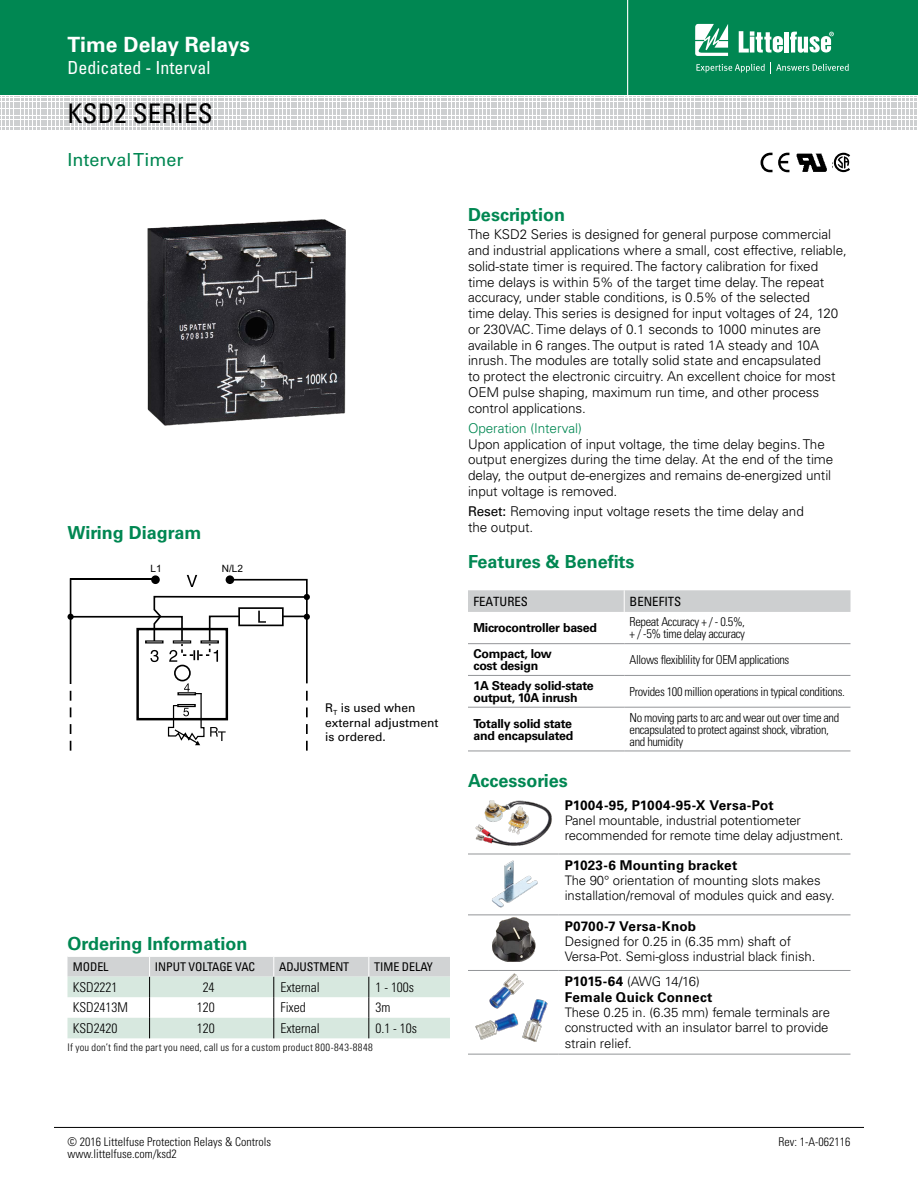
<style>
.page{position:relative;width:918px;height:1188px;background:#fff}
.page>*{position:absolute;margin:0;border:0;box-sizing:border-box;transform-origin:0 0}
.t1{font:condensed 27px "Univers LT Std";letter-spacing:.005em;color:#000}
.t2{font:700 21px "Univers LT Std";color:#fff}
.Facts_Subhead{font:700 18px "Univers LT Std";color:#008752}
.t3{font:condensed 18px "Univers LT Std";color:#fff}
.Title_text{font:18px "Univers LT Std";color:#008752}
.Body_text{font:300 13.5px/15.8px "Univers LT Std";letter-spacing:-.005em;color:#000}
.Ordering_Info_text{font:300 condensed 13.5px "Univers LT Std";letter-spacing:-.005em;color:#000}
.Acess_table_text{font:700 13.5px "Univers LT Std";letter-spacing:.02em;color:#000}
.Body_text-2{font:700 13.5px "Univers LT Std";letter-spacing:.015em;color:#000}
.Acess_table_text-2{font:300 13.2px/15px "Univers LT Std";letter-spacing:-.005em;color:#000}
.SubTitleTOC{font:condensed 12.75px "Univers LT Std";color:#000}
.Benefits_text{font:300 condensed 12.3px/12px "Univers LT Std";letter-spacing:-.03em;color:#000}
.features_text{font:700 12.3px/12px "Univers LT Std";letter-spacing:-.02em;color:#000}
.t4{font:300 condensed 12px "Univers LT Std";color:#000}
.Chart_Text{font:12px/14.4px "Univers LT Std";color:#000}
.Order_info_chart_hea{font:condensed 12px "Univers LT Std";letter-spacing:-.005em;color:#000}
.Ordering_Info_text-2{font:300 condensed 10.5px "Univers LT Std";letter-spacing:.025em;color:#000}
.t5{font:10.05px "Arial";color:#000}
.s1{color:#008752}
.s2{font-weight:400}
.s3{font-weight:700;font-size:13.5px}
</style>
<div class="page">
<div style="left:0;top:0;width:918px;height:95px;background:#008752"></div>
<svg style="left:0;top:96px;width:917px;height:34px"></svg>
<hr style="left:627px;top:0;width:1px;height:98px;background:#fff">
<svg style="left:695px;top:24px;width:33px;height:32px"></svg>
<div style="left:784px;top:32px;width:5px;height:21px;background:#fff"></div>
<svg style="left:790px;top:32px;width:44px;height:21px"></svg>
<svg style="left:739px;top:31px;width:44px;height:22px"></svg>
<svg style="left:696px;top:62px;width:153px;height:11px"></svg>
<hr style="left:54px;top:1127px;width:810px;height:1px;background:#000">
<img style="left:147px;top:219px;width:199px;height:207px">
<svg style="left:68px;top:575px;width:242px;height:176px"></svg>
<hr style="left:468px;top:643px;width:156px;height:1px;background:#939598">
<hr style="left:624px;top:643px;width:226px;height:1px;background:#939598">
<hr style="left:468px;top:675px;width:156px;height:1px;background:#939598">
<hr style="left:624px;top:675px;width:226px;height:1px;background:#939598">
<hr style="left:468px;top:707px;width:156px;height:1px;background:#939598">
<hr style="left:624px;top:707px;width:226px;height:1px;background:#939598">
<hr style="left:468px;top:751px;width:156px;height:1px;background:#939598">
<hr style="left:624px;top:751px;width:226px;height:1px;background:#939598">
<div style="left:468px;top:590px;width:382px;height:22px;background:#cdcfd0"></div>
<hr style="left:559px;top:915px;width:291px;height:1px;background:#939598">
<hr style="left:468px;top:854px;width:91px;height:1px;background:#939598">
<hr style="left:468px;top:915px;width:91px;height:1px;background:#939598">
<hr style="left:468px;top:970px;width:91px;height:1px;background:#939598">
<hr style="left:559px;top:970px;width:291px;height:1px;background:#939598">
<hr style="left:468px;top:1054px;width:91px;height:1px;background:#939598">
<hr style="left:559px;top:1054px;width:291px;height:1px;background:#939598">
<hr style="left:559px;top:854px;width:291px;height:1px;background:#939598">
<img style="left:475px;top:801px;width:77px;height:45px">
<img style="left:492px;top:860px;width:46px;height:48px">
<img style="left:492px;top:918px;width:44px;height:43px">
<img style="left:475px;top:973px;width:73px;height:69px">
<img style="left:796px;top:153px;width:31px;height:19px">
<svg style="left:834px;top:153px;width:16px;height:19px"></svg>
<svg style="left:761px;top:153px;width:28px;height:19px"></svg>
<svg style="left:68px;top:957px;width:382px;height:81px"></svg>
<h2 class="t2" style="left:68px;top:33px;width:184px">Time Delay Relays</h2>
<h3 class="t3" style="left:68px;top:56px;width:144px">Dedicated - Interval</h3>
<p class="t1" style="left:68px;top:96px;width:147px">KSD2 SERIES</p>
<p class="Title_text" style="left:68px;top:149px;width:118px">Interval Timer</p>
<p class="Facts_Subhead" style="left:68px;top:522px;width:135px">Wiring Diagram</p>
<p class="t5" style="left:150px;top:562px;width:13px">L1</p>
<p class="t5" style="left:222px;top:562px;width:23px">N/L2</p>
<p class="Chart_Text" style="left:325px;top:701px;width:115px">R<sub>T</sub> is used when external adjustment is ordered.</p>
<p class="Facts_Subhead" style="left:68px;top:933px;width:181px">Ordering Information</p>
<p class="Order_info_chart_hea" style="left:73px;top:959px;width:37px">MODEL</p>
<p class="Order_info_chart_hea" style="left:155px;top:959px;width:102px">INPUT VOLTAGE VAC</p>
<p class="Order_info_chart_hea" style="left:279px;top:959px;width:72px">ADJUSTMENT</p>
<p class="Order_info_chart_hea" style="left:374px;top:959px;width:60px">TIME DELAY</p>
<p class="Ordering_Info_text" style="left:73px;top:979px;width:46px">KSD2221</p>
<p class="Ordering_Info_text" style="left:203px;top:979px;width:13px">24</p>
<p class="Ordering_Info_text" style="left:281px;top:979px;width:41px">External</p>
<p class="Ordering_Info_text" style="left:376px;top:979px;width:40px">1 - 100s</p>
<p class="Ordering_Info_text" style="left:73px;top:1000px;width:57px">KSD2413M</p>
<p class="Ordering_Info_text" style="left:197px;top:1000px;width:19px">120</p>
<p class="Ordering_Info_text" style="left:281px;top:1000px;width:27px">Fixed</p>
<p class="Ordering_Info_text" style="left:376px;top:1000px;width:16px">3m</p>
<p class="Ordering_Info_text" style="left:73px;top:1020px;width:46px">KSD2420</p>
<p class="Ordering_Info_text" style="left:197px;top:1020px;width:19px">120</p>
<p class="Ordering_Info_text" style="left:281px;top:1020px;width:41px">External</p>
<p class="Ordering_Info_text" style="left:376px;top:1020px;width:43px">0.1 - 10s</p>
<p class="Ordering_Info_text-2" style="left:68px;top:1041px;width:307px">If you don’t find the part you need, call us for a custom product 800-843-8848</p>
<p class="Facts_Subhead" style="left:468px;top:204px;width:99px">Description</p>
<p class="Body_text" style="left:468px;top:227px;width:380px">The KSD2 Series is designed for general purpose commercial and industrial applications where a small, cost effective, reliable, solid-state timer is required. The factory calibration for fixed time delays is within 5% of the target time delay. The repeat accuracy, under stable conditions, is 0.5% of the selected<br>time delay. This series is designed for input voltages of 24, 120 or 230VAC. Time delays of 0.1 seconds to 1000 minutes are available in 6 ranges. The output is rated 1A steady and 10A inrush. The modules are totally solid state and encapsulated<br>to protect the electronic circuitry. An excellent choice for most OEM pulse shaping, maximum run time, and other process control applications.</p>
<p class="Body_text" style="left:468px;top:420px;width:367px"><span class="s1">Operation (Interval)<br></span>Upon application of input voltage, the time delay begins. The output energizes during the time delay. At the end of the time delay, the output de-energizes and remains de-energized until input voltage is removed.</p>
<p class="Body_text" style="left:468px;top:503px;width:337px"><span class="s2">Reset:</span> Removing input voltage resets the time delay and the output.</p>
<p class="Facts_Subhead" style="left:468px;top:551px;width:168px">Features &amp; Benefits</p>
<p class="SubTitleTOC" style="left:473px;top:593px;width:56px">FEATURES</p>
<p class="SubTitleTOC" style="left:630px;top:593px;width:53px">BENEFITS</p>
<p class="features_text" style="left:473px;top:622px;width:125px">Microcontroller based</p>
<p class="Benefits_text" style="left:630px;top:616px;width:117px">Repeat Accuracy + / - 0.5%, + / -5% time delay accuracy</p>
<p class="features_text" style="left:473px;top:648px;width:80px">Compact, low cost design</p>
<p class="Benefits_text" style="left:630px;top:654px;width:161px">Allows flexiblility for OEM applications</p>
<p class="features_text" style="left:473px;top:680px;width:122px">1A Steady solid-state output, 10A inrush</p>
<p class="Benefits_text" style="left:630px;top:685px;width:217px">Provides 100 million operations in typical conditions.</p>
<p class="features_text" style="left:473px;top:717px;width:101px">Totally solid state and encapsulated</p>
<p class="Benefits_text" style="left:630px;top:711px;width:211px">No moving parts to arc and wear out over time and encapsulated to protect against shock, vibration, and humidity</p>
<p class="Facts_Subhead" style="left:468px;top:770px;width:101px">Accessories</p>
<p class="Acess_table_text" style="left:565px;top:798px;width:211px">P1004-95, P1004-95-X Versa-Pot</p>
<p class="Acess_table_text-2" style="left:565px;top:813px;width:280px">Panel mountable, industrial potentiometer recommended for remote time delay adjustment.</p>
<p class="Body_text-2" style="left:565px;top:857px;width:174px">P1023-6 Mounting bracket</p>
<p class="Acess_table_text-2" style="left:565px;top:873px;width:272px">The 90° orientation of mounting slots makes installation/removal of modules quick and easy.</p>
<p class="Acess_table_text" style="left:565px;top:918px;width:133px">P0700-7 Versa-Knob</p>
<p class="Acess_table_text-2" style="left:565px;top:933px;width:252px">Designed for 0.25 in (6.35 mm) shaft of<br>Versa-Pot. Semi-gloss industrial black finish.</p>
<p class="Acess_table_text-2" style="left:565px;top:974px;width:137px"><span class="s3">P1015-64</span> (AWG 14/16)</p>
<p class="Acess_table_text" style="left:565px;top:989px;width:149px">Female Quick Connect</p>
<p class="Acess_table_text-2" style="left:565px;top:1005px;width:267px;text-align:justify">These 0.25 in. (6.35 mm) female terminals are constructed with an insulator barrel to provide strain relief.</p>
<p class="t4" style="left:68px;top:1134px;width:205px">© 2016 Littelfuse Protection Relays &amp; Controls</p>
<p class="t4" style="left:68px;top:1146px;width:111px">www.littelfuse.com/ksd2</p>
<p class="t4" style="left:779px;top:1134px;width:73px">Rev: 1-A-062116</p>
</div>
